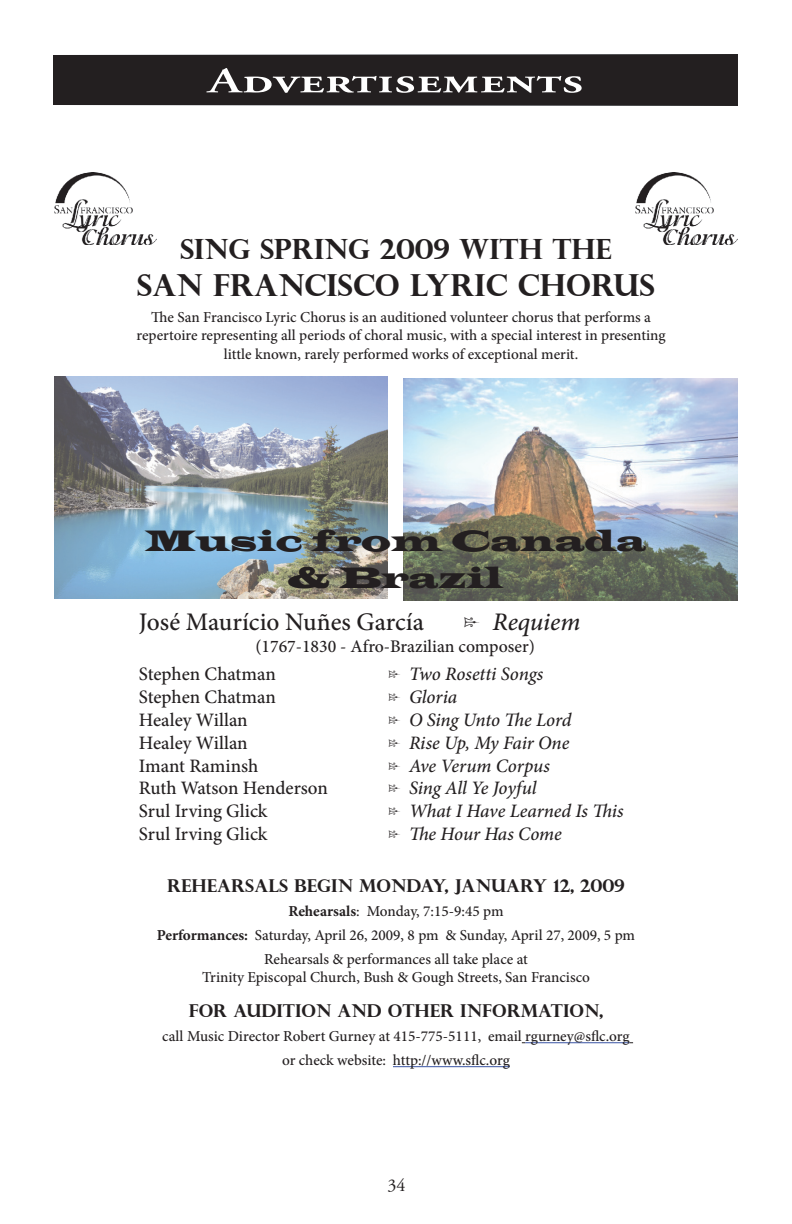
<style>
.page{position:relative;width:792px;height:1224px;background:#fff}
.page>*{position:absolute;margin:0;border:0;box-sizing:border-box;transform-origin:0 0}
.t1{font:36px "Adobe Garamond Semibold SC";color:#fff;scale:1.5 1}
.t2{font:700 30.4px "Perpetua Titling";color:#231f20}
.t3{font:30.4px/36.4px "Latin Wide";color:#231f20;text-align:center}
.t4{font:700 27.8px "Perpetua Titling";color:#231f20}
.t5{font:500 25.4px "Minion Pro";color:#231f20}
.t6{font:italic 500 25.4px "Minion Pro";letter-spacing:-.005em;color:#231f20}
.t7{font:italic 500 19px "Minion Pro";letter-spacing:-.01em;color:#231f20}
.t8{font:500 19px "Minion Pro";color:#231f20}
.t9{font:18px "Adobe Garamond";color:#231f20}
.t10{font:700 17.8px "Perpetua Titling";color:#231f20}
.t11{font:500 17.8px "Minion Pro";color:#231f20}
.t12{font:500 15.2px/24px "Minion Pro";color:#231f20;text-align:center}
.s1{font-weight:700}
</style>
<div class="page">
<div style="left:52px;top:54px;width:686px;height:52px;background:#231f20"></div>
<img style="left:403px;top:378px;width:335px;height:222px">
<img style="left:54px;top:377px;width:334px;height:222px">
<hr style="left:525px;top:1042px;width:105px;height:1px;background:#3853a3">
<hr style="left:393px;top:1066px;width:117px;height:1px;background:#3853a3">
<img style="left:54px;top:173px;width:102px;height:72px">
<img style="left:636px;top:173px;width:102px;height:72px">
<h1 class="t1" style="left:208px;top:61px;width:252px">Advertisements</h1>
<h3 class="t4" style="left:180px;top:232px;width:433px">SING SPRING 2009 WITH THE</h3>
<h2 class="t2" style="left:137px;top:266px;width:520px">SAN FRANCISCO LYRIC CHORUS</h2>
<p class="t12" style="left:137px;top:308px;width:531px;line-height:18.2px">The San Francisco Lyric Chorus is an auditioned volunteer chorus that performs a repertoire representing all periods of choral music, with a special interest in presenting little known, rarely performed works of exceptional merit.</p>
<h2 class="t3" style="left:145px;top:523px;width:503px">Music from Canada &amp; Brazil</h2>
<h3 class="t5" style="left:139px;top:604px;width:287px">José Maurício Nuñes García</h3>
<h3 class="t6" style="left:493px;top:604px;width:89px">Requiem</h3>
<p class="t11" style="left:255px;top:634px;width:281px">(1767-1830 - Afro-Brazilian composer)</p>
<p class="t8" style="left:139px;top:661px;width:139px">Stephen Chatman</p>
<p class="t7" style="left:409px;top:661px;width:136px">Two Rosetti Songs</p>
<p class="t8" style="left:139px;top:684px;width:139px">Stephen Chatman</p>
<p class="t7" style="left:409px;top:684px;width:50px">Gloria</p>
<p class="t8" style="left:139px;top:707px;width:110px">Healey Willan</p>
<p class="t7" style="left:409px;top:707px;width:164px">O Sing Unto The Lord</p>
<p class="t8" style="left:139px;top:730px;width:110px">Healey Willan</p>
<p class="t7" style="left:409px;top:730px;width:162px">Rise Up, My Fair One</p>
<p class="t8" style="left:139px;top:753px;width:121px">Imant Raminsh</p>
<p class="t7" style="left:409px;top:752px;width:143px">Ave Verum Corpus</p>
<p class="t8" style="left:139px;top:775px;width:191px">Ruth Watson Henderson</p>
<p class="t7" style="left:409px;top:775px;width:129px">Sing All Ye Joyful</p>
<p class="t8" style="left:139px;top:798px;width:130px">Srul Irving Glick</p>
<p class="t7" style="left:409px;top:798px;width:216px">What I Have Learned Is This</p>
<p class="t8" style="left:139px;top:821px;width:130px">Srul Irving Glick</p>
<p class="t7" style="left:409px;top:821px;width:154px">The Hour Has Come</p>
<p class="t10" style="left:167px;top:875px;width:459px">REHEARSALS BEGIN MONDAY, JANUARY 12, 2009</p>
<p class="t12" style="left:157px;top:899px;width:480px"><span class="s1">Rehearsals</span>: Monday, 7:15-9:45 pm<br><span class="s1">Performances:</span> Saturday, April 26, 2009, 8 pm &amp; Sunday, April 27, 2009, 5 pm<br>Rehearsals &amp; performances all take place at</p>
<p class="t12" style="left:202px;top:966px;width:390px">Trinity Episcopal Church, Bush &amp; Gough Streets, San Francisco</p>
<p class="t10" style="left:189px;top:1000px;width:416px">FOR AUDITION AND OTHER INFORMATION,</p>
<p class="t12" style="left:162px;top:1024px;width:469px">call Music Director Robert Gurney at 415-775-5111, email rgurney@sflc.org or check website: http://www.sflc.org</p>
<p class="t9" style="left:387px;top:1175px;width:19px">34</p>
</div>
